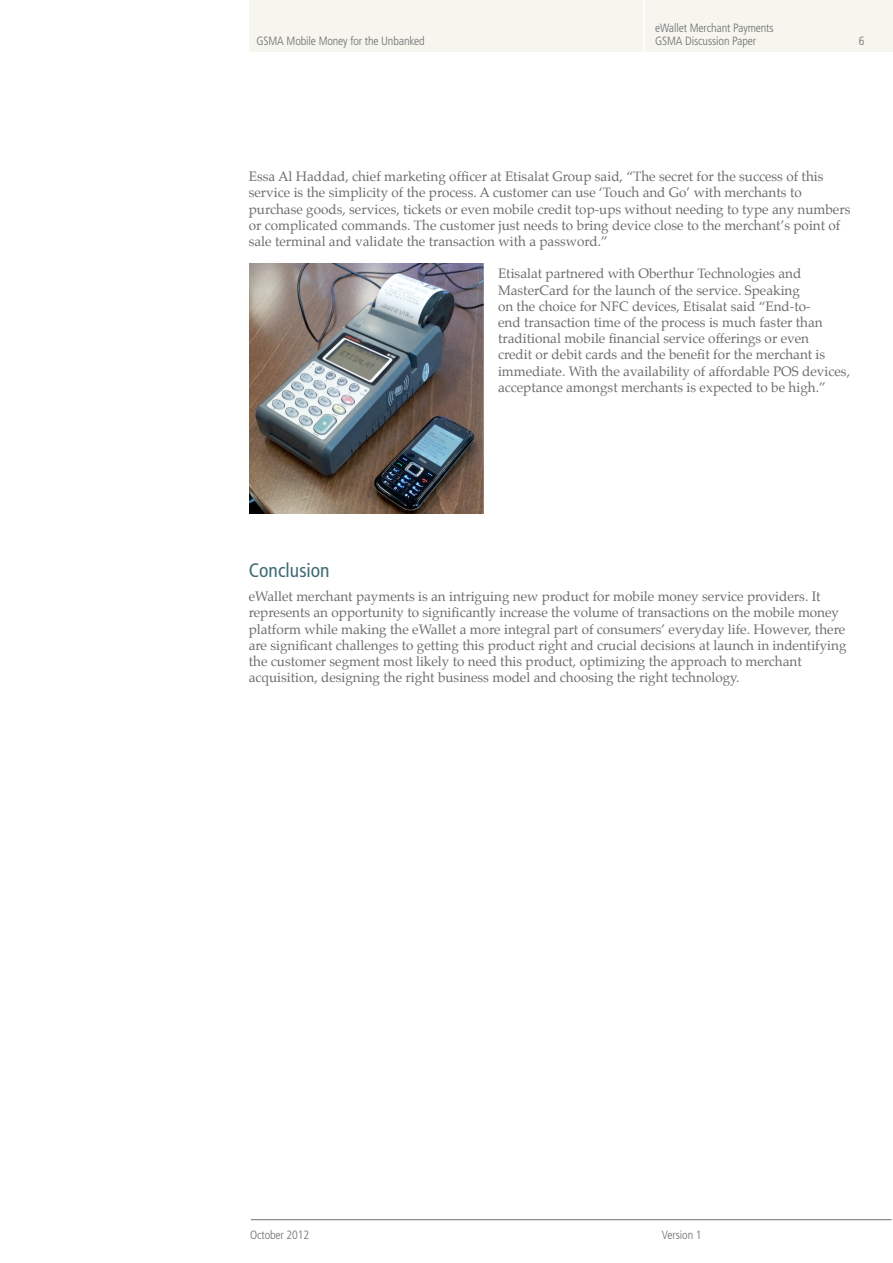
<style>
.page{position:relative;width:893px;height:1263px;background:#fff}
.page>*{position:absolute;margin:0;border:0;box-sizing:border-box;transform-origin:0 0}
.SUB_HEAD_Green{font:condensed 19.5px "Frutiger";color:#406c73}
.BODY_COPY{font:13.5px/16.2px "Palatino";color:#6c6d70}
.heading{font:300 condensed 12px/13.5px "Frutiger";letter-spacing:-.01em;color:#6c6d70}
</style>
<div class="page">
<div style="left:249px;top:0;width:395px;height:52px;background:#f6f5ee"></div>
<div style="left:645px;top:0;width:206px;height:52px;background:#f6f5ee"></div>
<hr style="left:643px;top:0;width:2px;height:64px;background:#fff">
<hr style="left:251px;top:1219px;width:640px;height:1px;background:#6c6d70">
<img style="left:249px;top:264px;width:234px;height:249px">
<div style="left:853px;top:0;width:40px;height:52px;background:#f6f5ee"></div>
<p class="heading" style="left:655px;top:21px;width:120px">eWallet Merchant Payments<br>GSMA Discussion Paper</p>
<p class="heading" style="left:257px;top:34px;width:170px">GSMA Mobile Money for the Unbanked</p>
<p class="heading" style="left:859px;top:34px;width:14px">A7</p>
<p class="heading" style="left:859px;top:34px;width:7px">6</p>
<p class="BODY_COPY" style="left:249px;top:168px;width:603px">Essa Al Haddad, chief marketing officer at Etisalat Group said, “The secret for the success of this service is the simplicity of the process. A customer can use ‘Touch and Go’ with merchants to purchase goods, services, tickets or even mobile credit top-ups without needing to type any numbers or complicated commands. The customer just needs to bring device close to the merchant’s point of sale terminal and validate the transaction with a password.”</p>
<p class="BODY_COPY" style="left:498px;top:266px;width:353px">Etisalat partnered with Oberthur Technologies and MasterCard for the launch of the service. Speaking<br>on the choice for NFC devices, Etisalat said “End-to-<br>end transaction time of the process is much faster than traditional mobile financial service offerings or even<br>credit or debit cards and the benefit for the merchant is immediate. With the availability of affordable POS devices, acceptance amongst merchants is expected to be high.”</p>
<p class="SUB_HEAD_Green" style="left:249px;top:558px;width:82px">Conclusion</p>
<p class="BODY_COPY" style="left:249px;top:588px;width:599px">eWallet merchant payments is an intriguing new product for mobile money service providers. It represents an opportunity to significantly increase the volume of transactions on the mobile money platform while making the eWallet a more integral part of consumers’ everyday life. However, there are significant challenges to getting this product right and crucial decisions at launch in indentifying the customer segment most likely to need this product, optimizing the approach to merchant acquisition, designing the right business model and choosing the right technology.</p>
<p class="heading" style="left:250px;top:1228px;width:61px">October 2012</p>
<p class="heading" style="left:662px;top:1228px;width:41px">Version 1</p>
</div>
